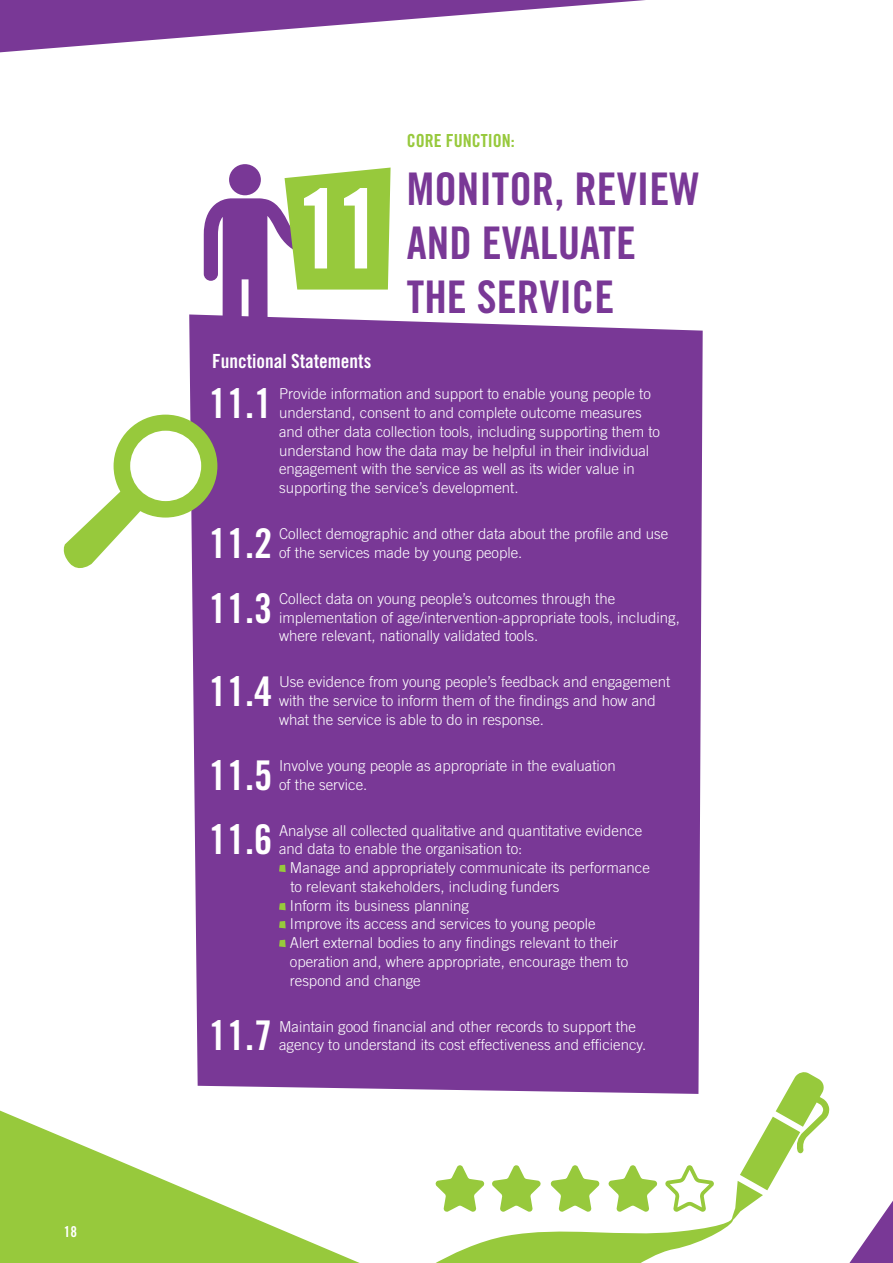
<style>
.page{position:relative;width:893px;height:1263px;background:#fff}
.page>*{position:absolute;margin:0;border:0;box-sizing:border-box;transform-origin:0 0}
.Paragraph_header_-_p{font:109.95px "Trade Gothic Bold Cond Twenty";color:#fff}
.t1{font:45px/54px "Trade Gothic Bold Cond Twenty";color:#793896}
.Body_copy{font:40.95px "Trade Gothic Bold Cond Twenty";color:#fff}
.Bolder_paragraph_int{font:19.5px "Trade Gothic Bold Cond Twenty";color:#fff}
.Body_copy-2{font:18px "Trade Gothic Bold Cond Twenty";color:#97c93c}
.Body_copy-3{font:300 15px/18.8px "Trade Gothic LT Std";color:#fff}
.Body_copy-4{font:15px "Trade Gothic Bold Cond Twenty";color:#fff}
</style>
<div class="page">
<svg style="left:849px;top:1201px;width:44px;height:62px"></svg>
<svg style="left:0;top:1110px;width:360px;height:153px"></svg>
<svg style="left:0;top:0;width:646px;height:52px"></svg>
<div style="left:189px;top:314px;width:514px;height:775px;background:#793896"></div>
<svg style="left:279px;top:865px;width:7px;height:7px"></svg>
<svg style="left:279px;top:903px;width:7px;height:7px"></svg>
<svg style="left:279px;top:921px;width:7px;height:7px"></svg>
<svg style="left:279px;top:940px;width:7px;height:7px"></svg>
<svg style="left:229px;top:164px;width:32px;height:31px"></svg>
<svg style="left:204px;top:168px;width:187px;height:177px"></svg>
<svg style="left:395px;top:1071px;width:434px;height:192px"></svg>
<svg style="left:63px;top:415px;width:154px;height:159px"></svg>
<p class="Body_copy-4" style="left:64px;top:1222px;width:15px">18</p>
<p class="Paragraph_header_-_p" style="left:295px;top:162px;width:90px">11</p>
<p class="Body_copy-2" style="left:407px;top:129px;width:109px">CORE FUNCTION:</p>
<p class="t1" style="left:407px;top:161px;width:294px">MONITOR, REVIEW<br>AND EVALUATE<br>THE SERVICE</p>
<p class="Bolder_paragraph_int" style="left:212px;top:349px;width:161px">Functional Statements</p>
<p class="Body_copy" style="left:209px;top:379px;width:65px">11.1</p>
<p class="Body_copy-3" style="left:279px;top:384px;width:382px">Provide information and support to enable young people to understand, consent to and complete outcome measures and other data collection tools, including supporting them to understand how the data may be helpful in their individual engagement with the service as well as its wider value in supporting the service’s development.</p>
<p class="Body_copy" style="left:209px;top:518px;width:65px">11.2</p>
<p class="Body_copy-3" style="left:279px;top:524px;width:391px">Collect demographic and other data about the profile and use of the services made by young people.</p>
<p class="Body_copy" style="left:209px;top:583px;width:65px">11.3</p>
<p class="Body_copy-3" style="left:279px;top:589px;width:402px">Collect data on young people’s outcomes through the implementation of age/intervention-appropriate tools, including, where relevant, nationally validated tools.</p>
<p class="Body_copy" style="left:209px;top:667px;width:65px">11.4</p>
<p class="Body_copy-3" style="left:279px;top:672px;width:393px">Use evidence from young people’s feedback and engagement with the service to inform them of the findings and how and what the service is able to do in response.</p>
<p class="Body_copy" style="left:209px;top:750px;width:65px">11.5</p>
<p class="Body_copy-3" style="left:279px;top:756px;width:338px">Involve young people as appropriate in the evaluation of the service.</p>
<p class="Body_copy" style="left:209px;top:815px;width:65px">11.6</p>
<p class="Body_copy-3" style="left:279px;top:821px;width:365px">Analyse all collected qualitative and quantitative evidence</p>
<p class="Body_copy-3" style="left:279px;top:839px;width:245px">and data to enable the organisation to:</p>
<p class="Body_copy-3" style="left:290px;top:858px;width:362px">Manage and appropriately communicate its performance</p>
<p class="Body_copy-3" style="left:290px;top:877px;width:271px">to relevant stakeholders, including funders</p>
<p class="Body_copy-3" style="left:290px;top:896px;width:181px">Inform its business planning</p>
<p class="Body_copy-3" style="left:290px;top:914px;width:307px">Improve its access and services to young people</p>
<p class="Body_copy-3" style="left:290px;top:933px;width:330px">Alert external bodies to any findings relevant to their</p>
<p class="Body_copy-3" style="left:290px;top:952px;width:340px">operation and, where appropriate, encourage them to</p>
<p class="Body_copy-3" style="left:290px;top:971px;width:132px">respond and change</p>
<p class="Body_copy" style="left:209px;top:1011px;width:65px">11.7</p>
<p class="Body_copy-3" style="left:279px;top:1017px;width:369px">Maintain good financial and other records to support the agency to understand its cost effectiveness and efficiency.</p>
</div>
